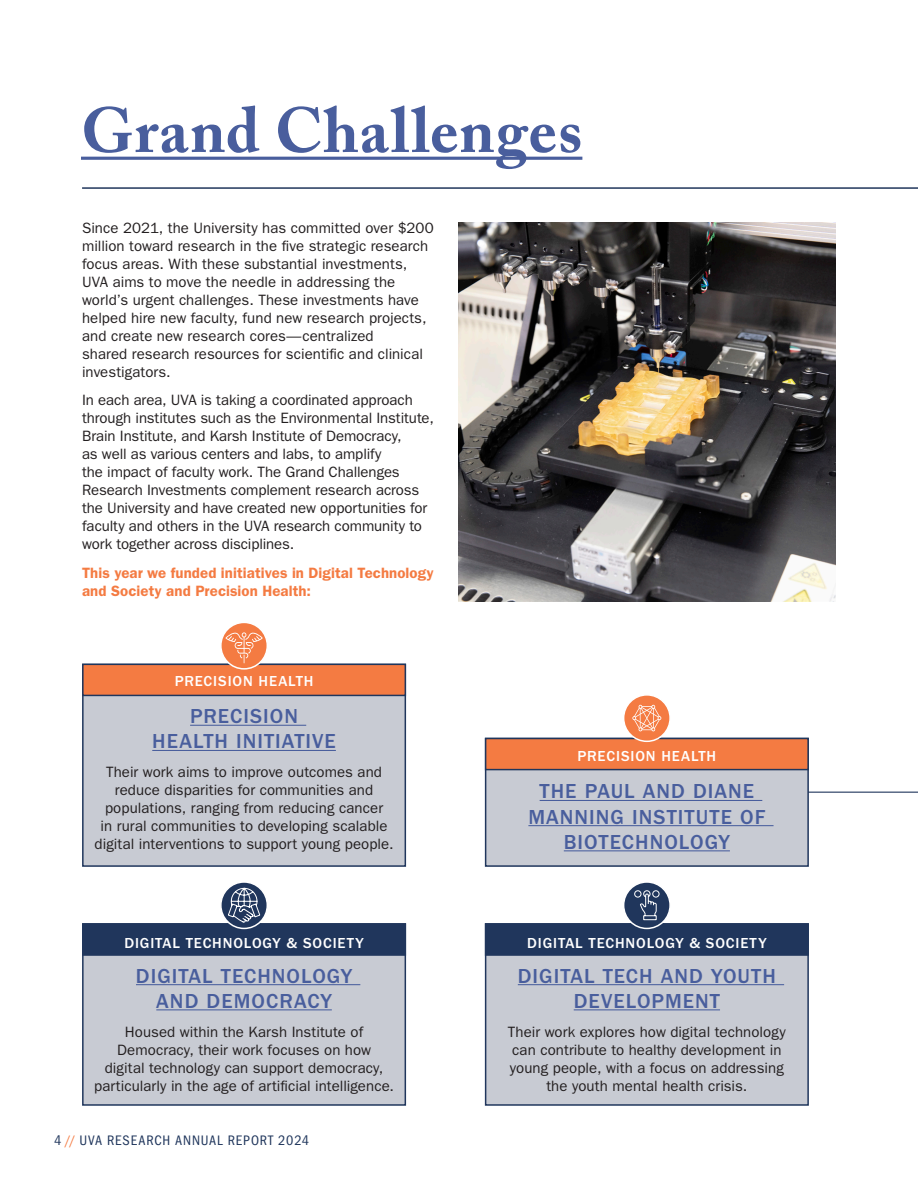
<style>
.page{position:relative;width:918px;height:1188px;background:#fff}
.page>*{position:absolute;margin:0;border:0;box-sizing:border-box;transform-origin:0 0}
.t1{font:700 63px "Adobe Caslon Pro";letter-spacing:.015em;color:#495e9d}
.t2{font:500 21px/25.2px "ITC Franklin Gothic Std";letter-spacing:.05em;color:#495e9d;text-align:center}
.t3{font:15px/18px "ITC Franklin Gothic Std";color:#231f20;text-align:center}
.t4{font:500 15px "ITC Franklin Gothic Std";letter-spacing:.055em;color:#fff}
.t5{font:600 15px/18px "ITC Franklin Gothic Std";letter-spacing:.005em;color:#f47b42}
.t6{font:condensed 14.25px "ITC Franklin Gothic Std";letter-spacing:.06em;color:#20365c}
.s1{color:#f47b42}
</style>
<div class="page">
<hr style="left:917px;top:0;width:1px;height:383px;background:#c8cbd3">
<div style="left:485px;top:923px;width:324px;height:183px;background:#c8cbd3;border:2px solid #20365c"></div>
<div style="left:82px;top:664px;width:324px;height:203px;background:#c8cbd3;border:2px solid #20365c"></div>
<div style="left:82px;top:923px;width:324px;height:183px;background:#c8cbd3;border:2px solid #20365c"></div>
<hr style="left:190px;top:725px;width:116px;height:1px;background:#495e9d">
<hr style="left:152px;top:750px;width:184px;height:1px;background:#495e9d">
<hr style="left:136px;top:984px;width:224px;height:1px;background:#495e9d">
<hr style="left:156px;top:1009px;width:176px;height:1px;background:#495e9d">
<hr style="left:518px;top:984px;width:266px;height:1px;background:#495e9d">
<hr style="left:574px;top:1009px;width:146px;height:1px;background:#495e9d">
<hr style="left:82px;top:187px;width:836px;height:2px;background:#20365c">
<hr style="left:81px;top:157px;width:501px;height:3px;background:#495e9d">
<img style="left:458px;top:222px;width:378px;height:379px">
<svg style="left:797px;top:471px;width:121px;height:322px"></svg>
<div style="left:485px;top:738px;width:324px;height:129px;background:#c8cbd3;border:2px solid #20365c"></div>
<hr style="left:540px;top:800px;width:222px;height:1px;background:#495e9d">
<hr style="left:528px;top:825px;width:246px;height:1px;background:#495e9d">
<hr style="left:564px;top:850px;width:166px;height:1px;background:#495e9d">
<div style="left:82px;top:664px;width:324px;height:32px;background:#f47b42;border:2px solid #20365c"></div>
<div style="left:82px;top:923px;width:324px;height:33px;background:#20365c;border:2px solid #20365c"></div>
<div style="left:485px;top:923px;width:324px;height:33px;background:#20365c;border:2px solid #20365c"></div>
<div style="left:485px;top:738px;width:324px;height:32px;background:#f47b42;border:2px solid #20365c"></div>
<svg style="left:221px;top:622px;width:46px;height:47px"></svg>
<div style="left:220px;top:622px;width:48px;height:48px;border:2px solid #fff;border-radius:50%"></div>
<svg style="left:226px;top:632px;width:37px;height:31px"></svg>
<div style="left:624px;top:695px;width:46px;height:46px;background:#f47b42;border-radius:50%"></div>
<div style="left:623px;top:694px;width:48px;height:48px;border:2px solid #fff;border-radius:50%"></div>
<svg style="left:632px;top:705px;width:29px;height:26px"></svg>
<svg style="left:221px;top:882px;width:46px;height:46px"></svg>
<div style="left:220px;top:881px;width:48px;height:48px;border:2px solid #fff;border-radius:50%"></div>
<svg style="left:227px;top:887px;width:34px;height:36px"></svg>
<div style="left:624px;top:882px;width:46px;height:46px;background:#20365c;border-radius:50%"></div>
<div style="left:623px;top:881px;width:48px;height:48px;border:2px solid #fff;border-radius:50%"></div>
<svg style="left:634px;top:890px;width:26px;height:31px"></svg>
<p class="t1" style="left:81px;top:93px;width:503px">Grand Challenges</p>
<p class="t3" style="left:82px;top:219px;width:353px;text-align:left">Since 2021, the University has committed over $200 million toward research in the five strategic research focus areas. With these substantial investments, UVA aims to move the needle in addressing the world’s urgent challenges. These investments have helped hire new faculty, fund new research projects, and create new research cores—centralized<br>shared research resources for scientific and clinical investigators.</p>
<p class="t3" style="left:82px;top:391px;width:353px;text-align:left">In each area, UVA is taking a coordinated approach through institutes such as the Environmental Institute, Brain Institute, and Karsh Institute of Democracy,<br>as well as various centers and labs, to amplify<br>the impact of faculty work. The Grand Challenges Research Investments complement research across the University and have created new opportunities for faculty and others in the UVA research community to work together across disciplines.</p>
<p class="t5" style="left:82px;top:564px;width:353px">This year we funded initiatives in Digital Technology and Society and Precision Health:</p>
<p class="t4" style="left:175px;top:673px;width:140px">PRECISION HEALTH</p>
<p class="t2" style="left:152px;top:704px;width:185px">PRECISION<br>HEALTH INITIATIVE</p>
<p class="t3" style="left:95px;top:763px;width:301px">Their work aims to improve outcomes and reduce disparities for communities and populations, ranging from reducing cancer<br>in rural communities to developing scalable digital interventions to support young people.</p>
<p class="t4" style="left:577px;top:747px;width:140px">PRECISION HEALTH</p>
<p class="t2" style="left:528px;top:779px;width:238px">THE PAUL AND DIANE<br>MANNING INSTITUTE OF<br>BIOTECHNOLOGY</p>
<p class="t4" style="left:124px;top:934px;width:241px">DIGITAL TECHNOLOGY &amp; SOCIETY</p>
<p class="t4" style="left:527px;top:934px;width:241px">DIGITAL TECHNOLOGY &amp; SOCIETY</p>
<p class="t2" style="left:136px;top:963px;width:218px">DIGITAL TECHNOLOGY<br>AND DEMOCRACY</p>
<p class="t3" style="left:94px;top:1023px;width:302px">Housed within the Karsh Institute of Democracy, their work focuses on how<br>digital technology can support democracy, particularly in the age of artificial intelligence.</p>
<p class="t6" style="left:54px;top:1132px;width:257px">4 <span class="s1">//</span> UVA RESEARCH ANNUAL REPORT 2024</p>
<p class="t2" style="left:518px;top:963px;width:260px">DIGITAL TECH AND YOUTH<br>DEVELOPMENT</p>
<p class="t3" style="left:508px;top:1023px;width:279px">Their work explores how digital technology can contribute to healthy development in young people, with a focus on addressing the youth mental health crisis.</p>
</div>
